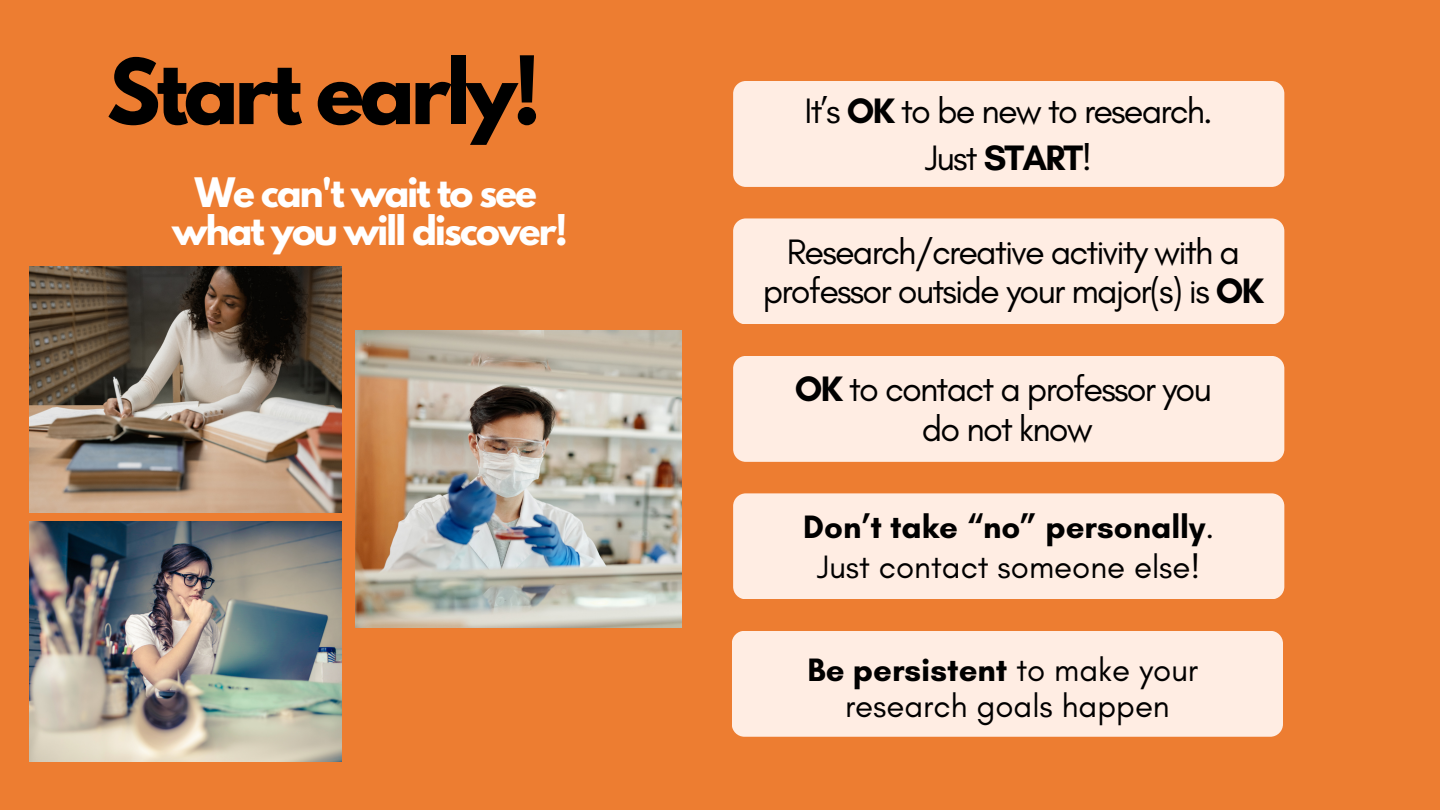
<style>
.page{position:relative;width:1440px;height:810px;background:#ed7d31}
.page>*{position:absolute;margin:0;border:0;box-sizing:border-box;transform-origin:0 0}
.t1{font:700 80px "League Spartan";letter-spacing:-.05em;color:#000}
.t2{font:36px/39.8px "Glacial Indifference";letter-spacing:-.05em;color:#000;text-align:center}
.t3{font:700 36px/38.2px "League Spartan";letter-spacing:-.05em;color:#fff;text-align:center}
.t4{font:33px/40.5px "Glacial Indifference";color:#000;text-align:center}
.s1{font-weight:700}
</style>
<div class="page">
<div style="left:733px;top:81px;width:551px;height:106px;background:#ffede3;border-radius:13px"></div>
<div style="left:733px;top:218px;width:551px;height:106px;background:#ffede3;border-radius:13px"></div>
<div style="left:733px;top:356px;width:551px;height:106px;background:#ffede3;border-radius:13px"></div>
<div style="left:733px;top:493px;width:551px;height:106px;background:#ffede3;border-radius:13px"></div>
<img style="left:29px;top:266px;width:312px;height:246px">
<img style="left:29px;top:521px;width:312px;height:240px">
<img style="left:356px;top:331px;width:325px;height:296px">
<div style="left:732px;top:631px;width:551px;height:106px;background:#ffede3;border-radius:13px"></div>
<h1 class="t1" style="left:107px;top:52px;width:436px">Start early!</h1>
<p class="t3" style="left:172px;top:178px;width:397px">We can't wait to see what you will discover!</p>
<p class="t2" style="left:805px;top:88px;width:410px;line-height:46.5px">It’s <span class="s1">OK</span> to be new to research.<br>Just <span class="s1">START</span>!</p>
<p class="t2" style="left:763px;top:231px;width:503px">Research/creative activity with a professor outside your major(s) is <span class="s1">OK</span></p>
<p class="t2" style="left:795px;top:369px;width:418px"><span class="s1">OK</span> to contact a professor you do not know</p>
<p class="t4" style="left:803px;top:506px;width:412px"><span class="s1">Don’t take “no” personally</span>.<br>Just contact someone else!</p>
<p class="t4" style="left:808px;top:652px;width:392px;line-height:36px"><span class="s1">Be persistent</span> to make your research goals happen</p>
</div>
